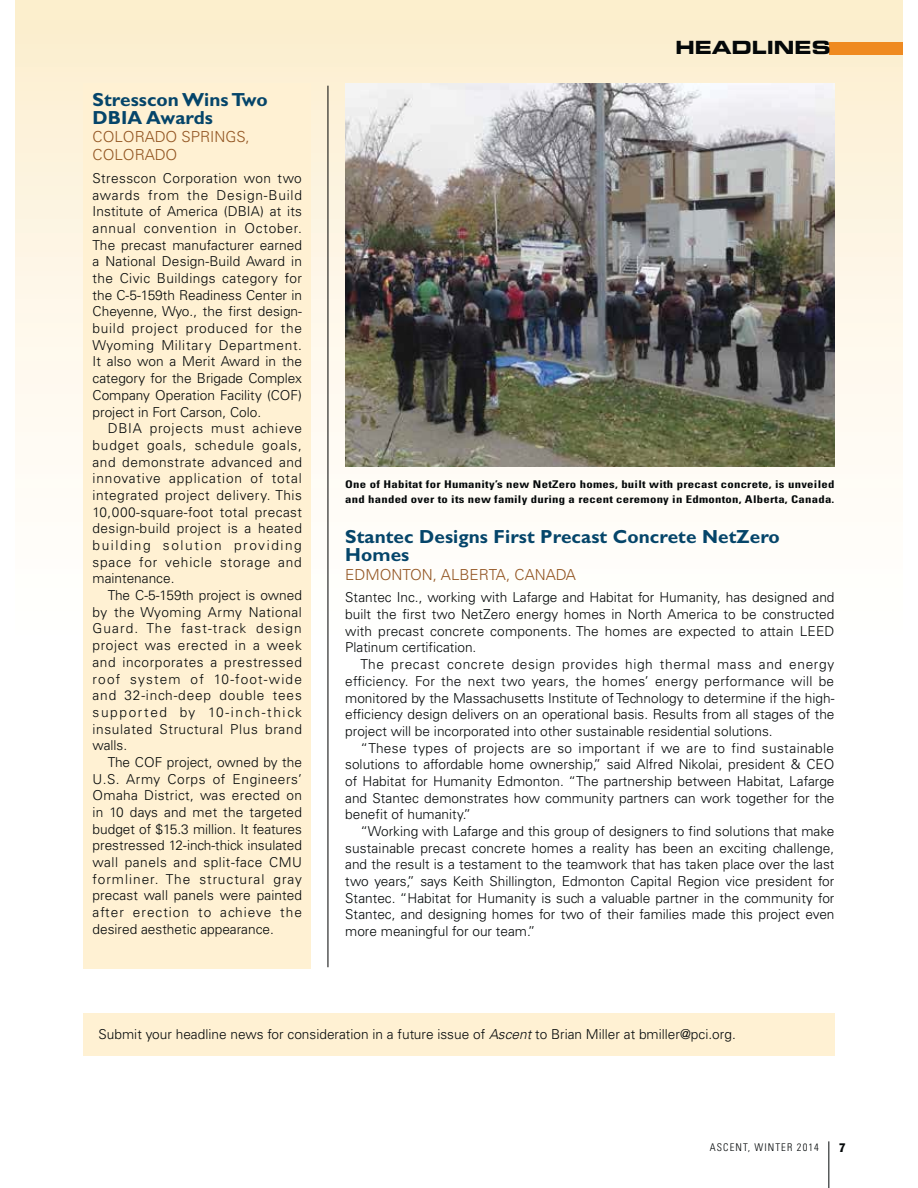
<style>
.page{position:relative;width:918px;height:1188px;background:#fff}
.page>*{position:absolute;margin:0;border:0;box-sizing:border-box;transform-origin:0 0}
.t1{font:700 18.9px/18.1px "Gill Sans Std";letter-spacing:.005em;color:#05456a}
.t2{font:18.15px "Eurostile LT Std Bold Ex 2";color:#040809}
.t3{font:300 15.15px/18.1px "Univers LT Std";color:#935623}
.t4{font:300 13.65px/16.6px "Univers LT Std";color:#040809;text-align:justify}
.t5{font:condensed 12.15px "Franklin Gothic Std";color:#040809}
.t6{font:700 condensed 10.65px/15.1px "Univers LT Std";letter-spacing:.02em;color:#040809;scale:1.2 1}
.t7{font:300 condensed 10.65px "Univers LT Std";letter-spacing:.1em;color:#040809}
.s1{font-style:italic}
</style>
<div class="page">
<div style="left:15px;top:0;width:888px;height:1188px;background:linear-gradient(to bottom,#fbf1da,#fff)"></div>
<hr style="left:829px;top:1141px;width:1px;height:47px;background:#040809">
<img style="left:345px;top:83px;width:490px;height:384px">
<div style="left:83px;top:83px;width:228px;height:886px;background:#fff1d3"></div>
<div style="left:83px;top:1013px;width:752px;height:43px;background:#fff1d3"></div>
<hr style="left:328px;top:86px;width:1px;height:881px;background:#010202">
<div style="left:830px;top:42px;width:73px;height:13px;background:#ef8a21"></div>
<h1 class="t1" style="left:93px;top:92px;width:177px">Stresscon Wins Two<br>DBIA Awards</h1>
<p class="t3" style="left:93px;top:128px;width:158px">COLORADO SPRINGS,<br>COLORADO</p>
<p class="t4" style="left:93px;top:170px;width:211px">Stresscon Corporation won two awards from the Design-Build Institute of America (DBIA) at its annual convention in October.<br>The precast manufacturer earned a National Design-Build Award in the Civic Buildings category for the C-5-159th Readiness Center in Cheyenne, Wyo., the first design&shy;build project produced for the Wyoming Military Department.<br>It also won a Merit Award in the category for the Brigade Complex Company Operation Facility (COF) project in Fort Carson, Colo.</p>
<p class="t4" style="left:93px;top:421px;width:211px;text-indent:15px">DBIA projects must achieve budget goals, schedule goals, and demonstrate advanced and innovative application of total integrated project delivery. This 10,000-square-foot total precast design-build project is a heated building solution providing space for vehicle storage and maintenance.</p>
<p class="t4" style="left:93px;top:588px;width:211px;text-indent:15px">The C-5-159th project is owned by the Wyoming Army National Guard. The fast-track design project was erected in a week and incorporates a prestressed roof system of 10-foot-wide and 32-inch-deep double tees supported by 10-inch-thick insulated Structural Plus brand walls.</p>
<p class="t4" style="left:93px;top:755px;width:211px;text-indent:15px">The COF project, owned by the U.S. Army Corps of Engineers’ Omaha District, was erected on in 10 days and met the targeted budget of $15.3 million. It features prestressed 12-inch-thick insulated wall panels and split-face CMU formliner. The structural gray precast wall panels were painted after erection to achieve the desired aesthetic appearance.</p>
<h2 class="t2" style="left:675px;top:37px;width:157px">HEADLINES</h2>
<p class="t6" style="left:345px;top:477px;width:409px">One of Habitat for Humanity’s new NetZero homes, built with precast concrete, is unveiled and handed over to its new family during a recent ceremony in Edmonton, Alberta, Canada.</p>
<h1 class="t1" style="left:345px;top:530px;width:436px">Stantec Designs First Precast Concrete NetZero<br>Homes</h1>
<p class="t3" style="left:345px;top:566px;width:232px">EDMONTON, ALBERTA, CANADA</p>
<p class="t4" style="left:345px;top:590px;width:491px">Stantec Inc., working with Lafarge and Habitat for Humanity, has designed and built the first two NetZero energy homes in North America to be constructed with precast concrete components. The homes are expected to attain LEED Platinum certification.</p>
<p class="t4" style="left:345px;top:657px;width:491px;text-indent:15px">The precast concrete design provides high thermal mass and energy efficiency. For the next two years, the homes’ energy performance will be monitored by the Massachusetts Institute of Technology to determine if the high&shy;efficiency design delivers on an operational basis. Results from all stages of the project will be incorporated into other sustainable residential solutions.</p>
<p class="t4" style="left:345px;top:740px;width:491px;text-indent:15px">“These types of projects are so important if we are to find sustainable solutions to affordable home ownership,” said Alfred Nikolai, president &amp; CEO of Habitat for Humanity Edmonton. “The partnership between Habitat, Lafarge and Stantec demonstrates how community partners can work together for the benefit of humanity.”</p>
<p class="t4" style="left:345px;top:824px;width:491px;text-indent:15px">“Working with Lafarge and this group of designers to find solutions that make sustainable precast concrete homes a reality has been an exciting challenge, and the result is a testament to the teamwork that has taken place over the last two years,” says Keith Shillington, Edmonton Capital Region vice president for Stantec. “Habitat for Humanity is such a valuable partner in the community for Stantec, and designing homes for two of their families made this project even more meaningful for our team.”</p>
<p class="t4" style="left:99px;top:1027px;width:639px">Submit your headline news for consideration in a future issue of <span class="s1">Ascent</span> to Brian Miller at bmiller@pci.org.</p>
<p class="t7" style="left:710px;top:1141px;width:110px">ASCENT, WINTER 2014</p>
<p class="t5" style="left:839px;top:1141px;width:8px">7</p>
</div>
